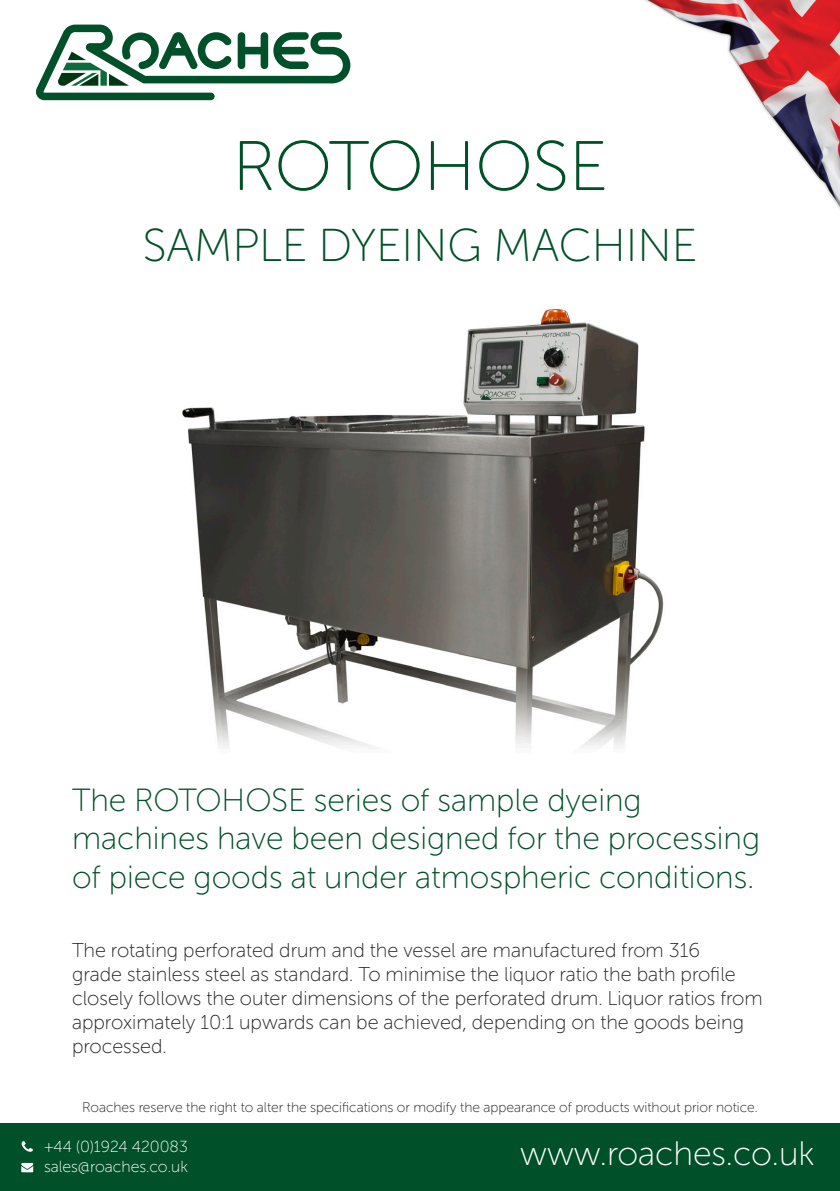
<style>
.page{position:relative;width:840px;height:1191px;background:#fff}
.page>*{position:absolute;margin:0;border:0;box-sizing:border-box;transform-origin:0 0}
.Body_title{font:70px "Museo Sans Rounded 100";color:#005029}
.Body_title-2{font:46px "Museo Sans Rounded 100";color:#005029}
.Body_title-3{font:34px "Museo Sans Rounded 100";color:#fff}
.Body_title-4{font:32px/38.4px "Museo Sans Rounded 100";color:#005029}
.Body_text{font:20px/24px "Museo Sans Rounded 100";color:#231f20}
.t1{font:16px "Museo Sans Rounded 100";color:#fff}
.Body_text-2{font:14px "Museo Sans Rounded 100";color:#231f20}
</style>
<div class="page">
<img style="left:182px;top:308px;width:482px;height:439px">
<img style="left:644px;top:0;width:195px;height:208px">
<svg style="left:36px;top:25px;width:314px;height:75px"></svg>
<div style="left:0;top:1123px;width:839px;height:68px;background:#005029"></div>
<svg style="left:21px;top:1162px;width:12px;height:10px"></svg>
<svg style="left:22px;top:1141px;width:11px;height:10px"></svg>
<p class="Body_title" style="left:232px;top:129px;width:376px">ROTOHOSE</p>
<p class="Body_title-2" style="left:143px;top:221px;width:555px">SAMPLE DYEING MACHINE</p>
<p class="Body_title-4" style="left:72px;top:781px;width:689px">The ROTOHOSE series of sample dyeing machines have been designed for the processing of piece goods at under atmospheric conditions.</p>
<p class="Body_text" style="left:72px;top:938px;width:691px">The rotating perforated drum and the vessel are manufactured from 316<br>grade stainless steel as standard. To minimise the liquor ratio the bath profile closely follows the outer dimensions of the perforated drum. Liquor ratios from approximately 10:1 upwards can be achieved, depending on the goods being processed.</p>
<p class="Body_text-2" style="left:82px;top:1100px;width:676px">Roaches reserve the right to alter the specifications or modify the appearance of products without prior notice.</p>
<p class="t1" style="left:44px;top:1138px;width:145px">+44 (0)1924 420083</p>
<p class="t1" style="left:44px;top:1158px;width:145px">sales@roaches.co.uk</p>
<p class="Body_title-3" style="left:520px;top:1135px;width:295px">www.roaches.co.uk</p>
</div>
